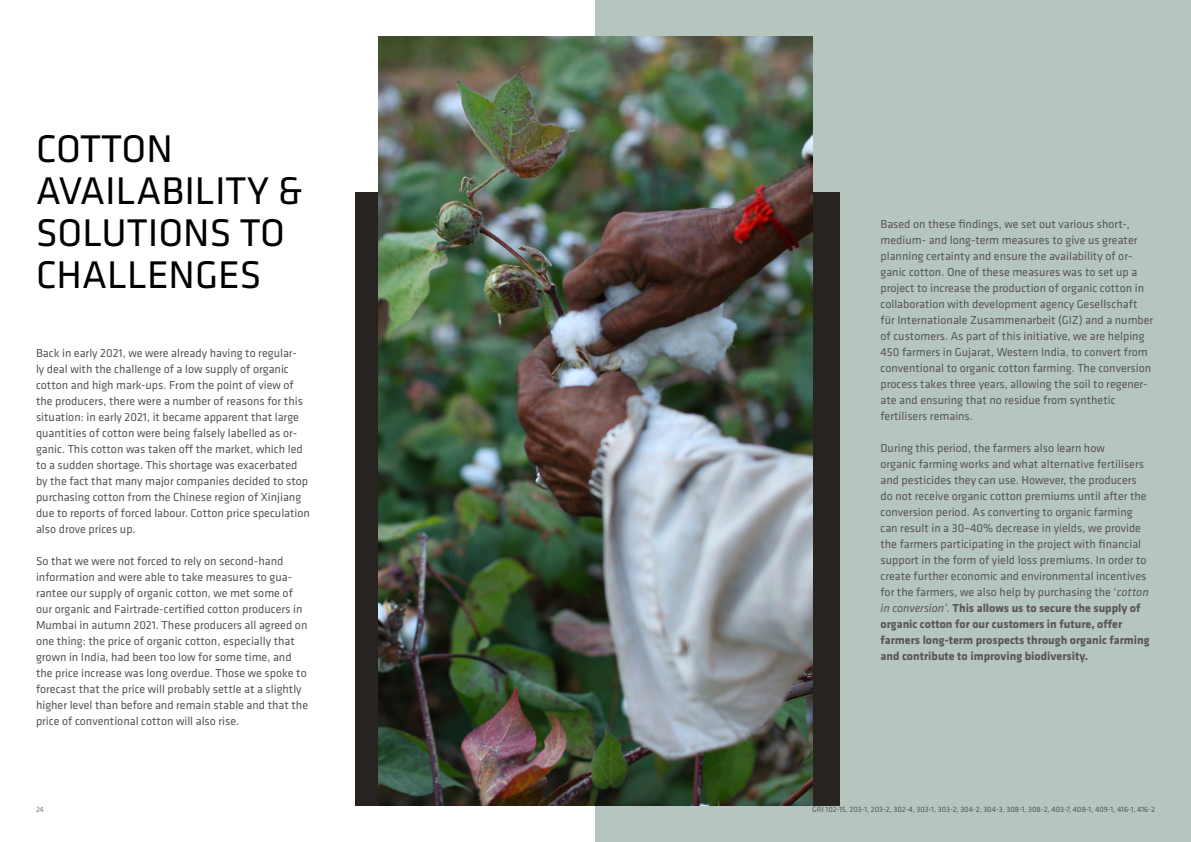
<style>
.page{position:relative;width:1191px;height:842px;background:#fff}
.page>*{position:absolute;margin:0;border:0;box-sizing:border-box;transform-origin:0 0}
.t1{font:40px/42px "Klavika";color:#000}
.t2{font:12px/16px "Klavika";color:#575756}
.t3{font:8px "Klavika";color:#575756}
.t4{font:300 8px "Klavika";color:#575756}
.s1{font-style:italic}
.s2{font-weight:700}
</style>
<div class="page">
<div style="left:595px;top:0;width:596px;height:842px;background:#b7c5bf"></div>
<div style="left:355px;top:192px;width:484px;height:614px;background:#262320"></div>
<img style="left:378px;top:36px;width:434px;height:770px">
<h1 class="t1" style="left:36px;top:128px;width:268px">COTTON<br>AVAILABILITY &amp;<br>SOLUTIONS TO<br>CHALLENGES</h1>
<p class="t2" style="left:36px;top:345px;width:275px">Back in early 2021, we were already having to regular-<br>ly deal with the challenge of a low supply of organic cotton and high mark-ups. From the point of view of the producers, there were a number of reasons for this situation: in early 2021, it became apparent that large quantities of cotton were being falsely labelled as or&shy;ganic. This cotton was taken off the market, which led to a sudden shortage. This shortage was exacerbated by the fact that many major companies decided to stop purchasing cotton from the Chinese region of Xinjiang due to reports of forced labour. Cotton price speculation also drove prices up.</p>
<p class="t2" style="left:36px;top:553px;width:274px">So that we were not forced to rely on second-hand information and were able to take measures to gua&shy;rantee our supply of organic cotton, we met some of our organic and Fairtrade-certified cotton producers in Mumbai in autumn 2021. These producers all agreed on one thing: the price of organic cotton, especially that grown in India, had been too low for some time, and the price increase was long overdue. Those we spoke to forecast that the price will probably settle at a slightly higher level than before and remain stable and that the price of conventional cotton will also rise.</p>
<p class="t2" style="left:880px;top:216px;width:274px">Based on these findings, we set out various short-, medium- and long-term measures to give us greater planning certainty and ensure the availability of or&shy;ganic cotton. One of these measures was to set up a project to increase the production of organic cotton in collaboration with development agency Gesellschaft für Internationale Zusammenarbeit (GIZ) and a number of customers. As part of this initiative, we are helping 450 farmers in Gujarat, Western India, to convert from conventional to organic cotton farming. The conversion process takes three years, allowing the soil to regener&shy;ate and ensuring that no residue from synthetic fertilisers remains.</p>
<p class="t2" style="left:880px;top:440px;width:271px">During this period, the farmers also learn how<br>organic farming works and what alternative fertilisers and pesticides they can use. However, the producers do not receive organic cotton premiums until after the conversion period. As converting to organic farming can result in a 30–40% decrease in yields, we provide the farmers participating in the project with financial support in the form of yield loss premiums. In order to create further economic and environmental incentives for the farmers, we also help by purchasing the ‘<span class="s1">cotton in conversion’</span>. <span class="s2">This allows us to secure the supply of organic cotton for our customers in future, offer farmers long-term prospects through organic farming and contribute to improving biodiversity.</span></p>
<p class="t3" style="left:812px;top:805px;width:344px">GRI 102-15, 203-1, 203-2, 302-4, 303-1, 303-2, 304-2, 304-3, 308-1, 308-2, 403-7, 408-1, 409-1, 416-1, 416-2</p>
<p class="t4" style="left:36px;top:805px;width:9px">24</p>
<p class="t4" style="left:1147px;top:805px;width:9px">25</p>
</div>
